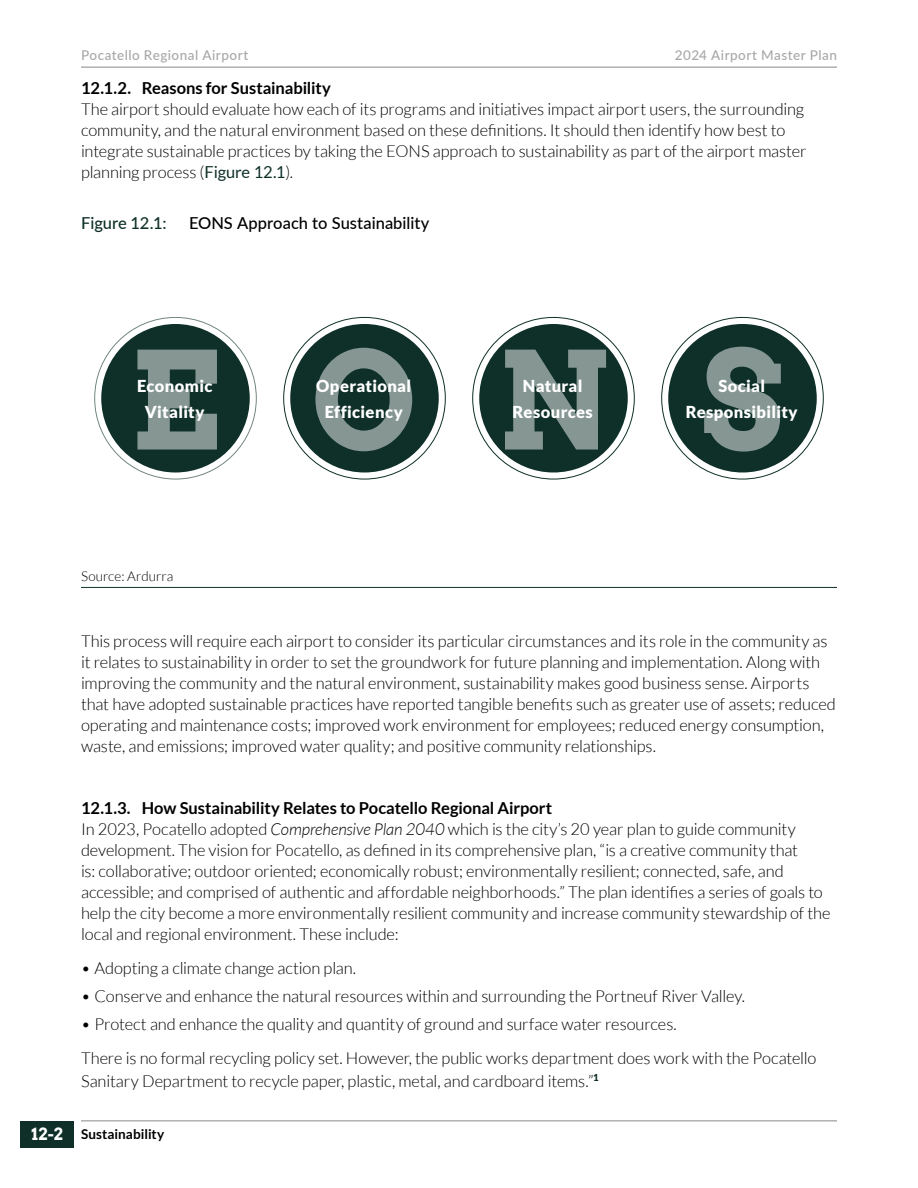
<style>
.page{position:relative;width:918px;height:1188px;background:#fff}
.page>*{position:absolute;margin:0;border:0;box-sizing:border-box;transform-origin:0 0}
.t1{font:700 135px "Arvo";color:#fff}
.t2{font:300 16.5px/21px "Lato";letter-spacing:-.01em;color:#000}
.t3{font:700 16.5px "Lato";letter-spacing:-.005em;color:#000}
.EONS-Definition{font:900 16.5px "Lato";letter-spacing:.02em;color:#fff}
.t4{font:500 16.5px "Lato";color:#000}
.t5{font:500 16.5px "Lato";color:#0e3028}
.t6{font:500 13.5px "Lato";letter-spacing:.035em;color:#878887}
.t7{font:700 13.5px "Lato";color:#000}
.Figure_Source{font:300 13.5px "Lato";color:#000}
.s1{font-weight:400;color:#0e3028}
.s2{font-style:italic}
.s3{font-family:"Arvo";font-size:16.5px;color:#fff}
</style>
<div class="page">
<div style="left:20px;top:1121px;width:54px;height:27px;background:#0e3028"></div>
<hr style="left:81px;top:1120px;width:756px;height:1px;background:#878887">
<hr style="left:81px;top:67px;width:756px;height:1px;background:#878887">
<hr style="left:81px;top:587px;width:756px;height:1px;background:#0e3028">
<div style="left:668px;top:324px;width:149px;height:148px;background:#0e3028;border-radius:50%"></div>
<div style="left:479px;top:324px;width:149px;height:148px;background:#0e3028;border-radius:50%"></div>
<div style="left:290px;top:324px;width:149px;height:148px;background:#0e3028;border-radius:50%"></div>
<div style="left:101px;top:324px;width:149px;height:148px;background:#0e3028;border-radius:50%"></div>
<p class="t6" style="left:81px;top:45px;width:169px">Pocatello Regional Airport</p>
<p class="t6" style="left:675px;top:45px;width:164px">2024 Airport Master Plan</p>
<p class="t3" style="left:81px;top:79px;width:251px">12.1.2. Reasons for Sustainability</p>
<p class="t2" style="left:81px;top:99px;width:727px">The airport should evaluate how each of its programs and initiatives impact airport users, the surrounding community, and the natural environment based on these definitions. It should then identify how best to integrate sustainable practices by taking the EONS approach to sustainability as part of the airport master planning process (<span class="s1">Figure 12.1</span>).</p>
<p class="t5" style="left:81px;top:211px;width:87px">Figure 12.1:</p>
<p class="t4" style="left:189px;top:211px;width:242px">EONS Approach to Sustainability</p>
<h1 class="t1" style="left:130px;top:316px;width:92px">E</h1>
<p class="EONS-Definition" style="left:137px;top:376px;width:77px">Economic</p>
<p class="EONS-Definition" style="left:145px;top:402px;width:61px">Vitality</p>
<h1 class="t1" style="left:311px;top:316px;width:108px">O</h1>
<p class="EONS-Definition" style="left:316px;top:376px;width:96px">Operational</p>
<p class="EONS-Definition" style="left:325px;top:402px;width:80px">Efficiency</p>
<h1 class="t1" style="left:498px;top:316px;width:113px">N</h1>
<p class="EONS-Definition" style="left:523px;top:376px;width:61px">Natural</p>
<p class="EONS-Definition" style="left:513px;top:402px;width:82px">Resources</p>
<h1 class="t1" style="left:701px;top:316px;width:84px">S</h1>
<p class="EONS-Definition" style="left:718px;top:376px;width:48px">Social</p>
<p class="EONS-Definition" style="left:686px;top:402px;width:114px">Responsibility</p>
<p class="Figure_Source" style="left:81px;top:568px;width:94px">Source: Ardurra</p>
<p class="t2" style="left:81px;top:631px;width:756px">This process will require each airport to consider its particular circumstances and its role in the community as it relates to sustainability in order to set the groundwork for future planning and implementation. Along with improving the community and the natural environment, sustainability makes good business sense. Airports that have adopted sustainable practices have reported tangible benefits such as greater use of assets; reduced operating and maintenance costs; improved work environment for employees; reduced energy consumption, waste, and emissions; improved water quality; and positive community relationships.</p>
<p class="t3" style="left:81px;top:798px;width:473px">12.1.3. How Sustainability Relates to Pocatello Regional Airport</p>
<p class="t2" style="left:81px;top:818px;width:751px">In 2023, Pocatello adopted <span class="s2">Comprehensive Plan 2040</span> which is the city’s 20 year plan to guide community development. The vision for Pocatello, as defined in its comprehensive plan, “is a creative community that<br>is: collaborative; outdoor oriented; economically robust; environmentally resilient; connected, safe, and accessible; and comprised of authentic and affordable neighborhoods.” The plan identifies a series of goals to help the city become a more environmentally resilient community and increase community stewardship of the local and regional environment. These include:</p>
<p class="t2" style="left:81px;top:958px;width:277px">• Adopting a climate change action plan.</p>
<p class="t2" style="left:81px;top:985px;width:665px">• Conserve and enhance the natural resources within and surrounding the Portneuf River Valley.</p>
<p class="t2" style="left:81px;top:1013px;width:597px">• Protect and enhance the quality and quantity of ground and surface water resources.</p>
<p class="t2" style="left:81px;top:1047px;width:737px;line-height:22.5px">There is no formal recycling policy set. However, the public works department does work with the Pocatello<br>Sanitary Department to recycle paper, plastic, metal, and cardboard items.”<sup>1</sup></p>
<p class="t7" style="left:32px;top:1127px;width:134px"><span class="s3">12-2</span> Sustainability</p>
</div>
